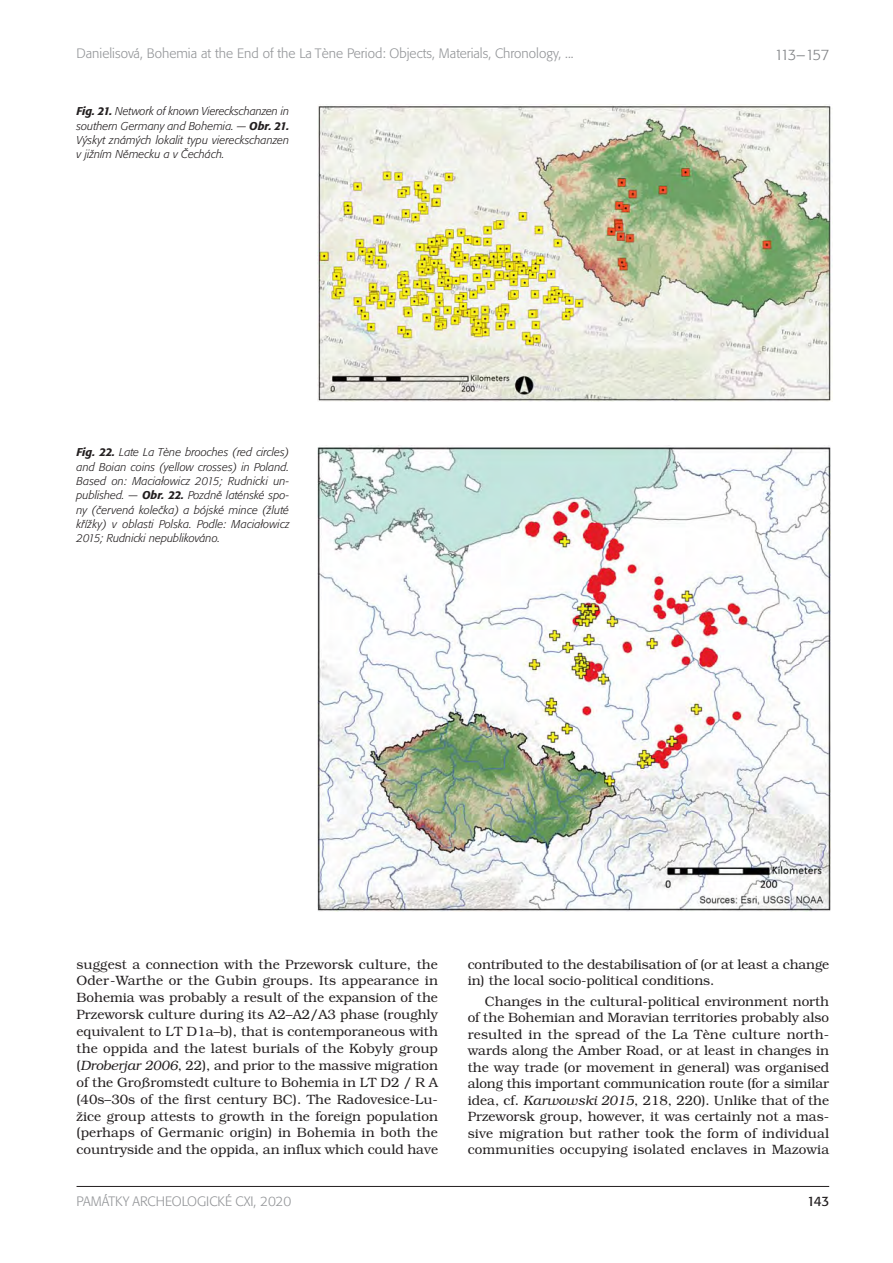
<style>
.page{position:relative;width:893px;height:1263px;background:#fff}
.page>*{position:absolute;margin:0;border:0;box-sizing:border-box;transform-origin:0 0}
.t1{font:300 15px "Formata CE";letter-spacing:-.1em;color:#808285}
.t2{font:300 13.5px/17px "Bookman CE";letter-spacing:-.005em;color:#231f20;text-align:justify}
.t3{font:300 13.5px "Formata CE";color:#939598}
.t4{font:13.5px "Formata CE";color:#231f20}
.t5{font:italic 300 11.25px/14.2px "Formata CE";color:#231f20;text-align:justify}
.s1{font-family:"Formata"}
.s2{font-weight:500}
.s3{font-style:italic}
</style>
<div class="page">
<hr style="left:77px;top:1186px;width:752px;height:1px;background:#231f20">
<img style="left:318px;top:105px;width:513px;height:297px">
<img style="left:317px;top:447px;width:513px;height:464px">
<p class="t3" style="left:77px;top:48px;width:499px">Danielisová, Bohemia at the End of the La T<span class="s1">è</span>ne Period: Objects, Materials, Chronology, ...</p>
<p class="t1" style="left:774px;top:48px;width:57px">113–157</p>
<p class="t5" style="left:77px;top:105px;width:214px"><span class="s2">Fig. 21.</span> Network of known Viereckschanzen in southern Germany and Bohemia. — <span class="s2">Obr. 21.<br></span>Výskyt známých lokalit typu viereckschanzen v jižním Německu a v Čechách.</p>
<p class="t5" style="left:77px;top:446px;width:215px"><span class="s2">Fig. 22.</span> Late La T<span class="s1">è</span>ne brooches (red circles) and Boian coins (yellow crosses) in Poland.<br>Based on: Maciałowicz 2015; Rudnicki un&shy;published. — <span class="s2">Obr. 22.</span> Pozdně laténské spo&shy;ny (červená kolečka) a bójské mince (žluté křížky) v oblasti Polska. Podle: Maciałowicz 2015; Rudnicki nepublikováno.</p>
<p class="t2" style="left:77px;top:957px;width:363px">suggest a connection with the Przeworsk culture, the Oder-Warthe or the Gubin groups. Its appearance in Bohemia was probably a result of the expansion of the Przeworsk culture during its A2–A2/A3 phase (roughly equivalent to LT D1a–b), that is contemporaneous with the oppida and the latest burials of the Kobyly group (<span class="s3">Droberjar 2006</span>, 22), and prior to the massive migration of the Großromstedt culture to Bohemia in LT D2 / R A (40s–30s of the first century BC). The Radovesice-Lu&shy;žice group attests to growth in the foreign population (perhaps of Germanic origin) in Bohemia in both the countryside and the oppida, an influx which could have</p>
<p class="t2" style="left:468px;top:957px;width:363px;line-height:16.5px">contributed to the destabilisation of (or at least a change in) the local socio-political conditions.</p>
<p class="t2" style="left:468px;top:994px;width:363px;line-height:16.5px;text-indent:17px">Changes in the cultural-political environment north of the Bohemian and Moravian territories probably also resulted in the spread of the La Tène culture north&shy;wards along the Amber Road, or at least in changes in the way trade (or movement in general) was organised along this important communication route (for a similar idea, cf. <span class="s3">Karwowski 2015</span>, 218, 220). Unlike that of the Przeworsk group, however, it was certainly not a mas&shy;sive migration but rather took the form of individual communities occupying isolated enclaves in Mazowia</p>
<p class="t3" style="left:77px;top:1195px;width:216px">PAMÁTKY ARCHEOLOGICKÉ CXI, 2020</p>
<p class="t4" style="left:807px;top:1194px;width:24px">143</p>
</div>
